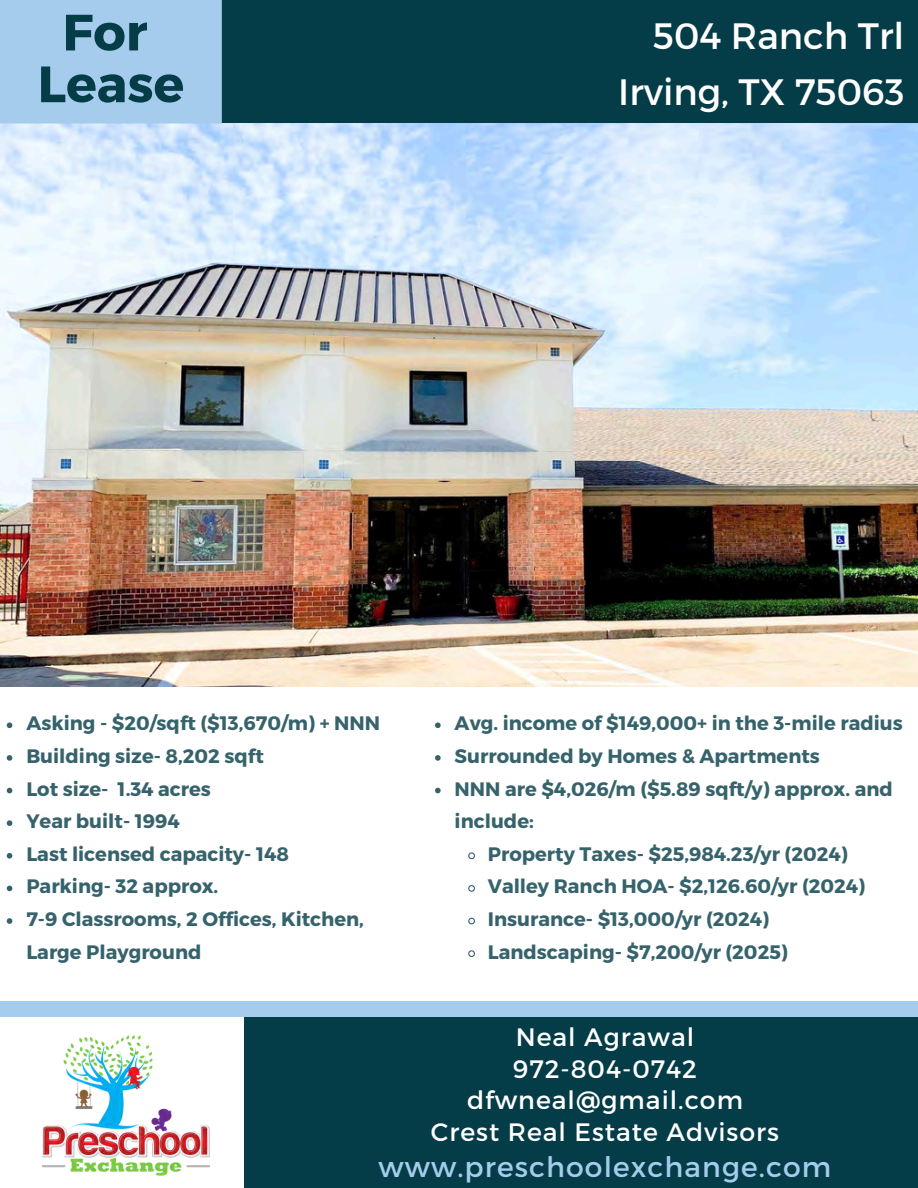
<style>
.page{position:relative;width:918px;height:1188px;background:#fff}
.page>*{position:absolute;margin:0;border:0;box-sizing:border-box;transform-origin:0 0}
.t1{font:700 51px/51.8px "Montserrat";color:#043c47;text-align:center}
.t2{font:36.75px/55.2px "Montserrat";color:#fff;text-align:right}
.t3{font:28.2px "Montserrat";letter-spacing:.04em;color:#a5ccec}
.t4{font:25.2px/31.5px "Montserrat";letter-spacing:.04em;color:#fff;text-align:center}
.t5{font:700 19.5px/32.7px "Montserrat";color:#043c47}
</style>
<div class="page">
<div style="left:0;top:0;width:918px;height:176px;background:#043c47"></div>
<img style="left:0;top:124px;width:918px;height:562px">
<div style="left:0;top:1001px;width:918px;height:77px;background:#a5ccec"></div>
<div style="left:0;top:1018px;width:296px;height:170px;background:#fff"></div>
<div style="left:244px;top:1018px;width:674px;height:170px;background:#043c47"></div>
<img style="left:14px;top:1017px;width:223px;height:159px">
<div style="left:0;top:0;width:222px;height:124px;background:#a5ccec"></div>
<svg style="left:7px;top:722px;width:5px;height:6px"></svg>
<svg style="left:7px;top:755px;width:5px;height:6px"></svg>
<svg style="left:7px;top:788px;width:5px;height:5px"></svg>
<svg style="left:7px;top:820px;width:5px;height:6px"></svg>
<svg style="left:7px;top:853px;width:5px;height:6px"></svg>
<svg style="left:7px;top:886px;width:5px;height:5px"></svg>
<svg style="left:7px;top:918px;width:5px;height:6px"></svg>
<svg style="left:435px;top:722px;width:6px;height:6px"></svg>
<svg style="left:435px;top:755px;width:6px;height:6px"></svg>
<svg style="left:435px;top:788px;width:6px;height:5px"></svg>
<svg style="left:468px;top:852px;width:7px;height:8px"></svg>
<svg style="left:468px;top:885px;width:7px;height:7px"></svg>
<svg style="left:468px;top:917px;width:7px;height:8px"></svg>
<svg style="left:468px;top:950px;width:7px;height:7px"></svg>
<h1 class="t1" style="left:38px;top:4px;width:148px">For<br>Lease</h1>
<p class="t2" style="left:618px;top:7px;width:288px">504 Ranch Trl<br>Irving, TX 75063</p>
<p class="t5" style="left:26px;top:706px;width:355px">Asking - $20/sqft ($13,670/m) + NNN<br>Building size- 8,202 sqft<br>Lot size- 1.34 acres<br>Year built- 1994<br>Last licensed capacity- 148<br>Parking- 32 approx.<br>7-9 Classrooms, 2 Offices, Kitchen,<br>Large Playground</p>
<p class="t5" style="left:455px;top:706px;width:450px">Avg. income of $149,000+ in the 3-mile radius</p>
<p class="t5" style="left:455px;top:739px;width:367px">Surrounded by Homes &amp; Apartments</p>
<p class="t5" style="left:455px;top:771px;width:440px">NNN are $4,026/m ($5.89 sqft/y) approx. and</p>
<p class="t5" style="left:455px;top:804px;width:81px">include:</p>
<p class="t5" style="left:488px;top:837px;width:361px">Property Taxes- $25,984.23/yr (2024)</p>
<p class="t5" style="left:488px;top:869px;width:379px">Valley Ranch HOA- $2,126.60/yr (2024)</p>
<p class="t5" style="left:488px;top:902px;width:283px">Insurance- $13,000/yr (2024)</p>
<p class="t5" style="left:488px;top:934px;width:302px">Landscaping- $7,200/yr (2025)</p>
<h2 class="t4" style="left:431px;top:1020px;width:350px">Neal Agrawal<br>972-804-0742 dfwneal@gmail.com<br>Crest Real Estate Advisors</h2>
<h2 class="t3" style="left:379px;top:1148px;width:454px">www.preschoolexchange.com</h2>
</div>
